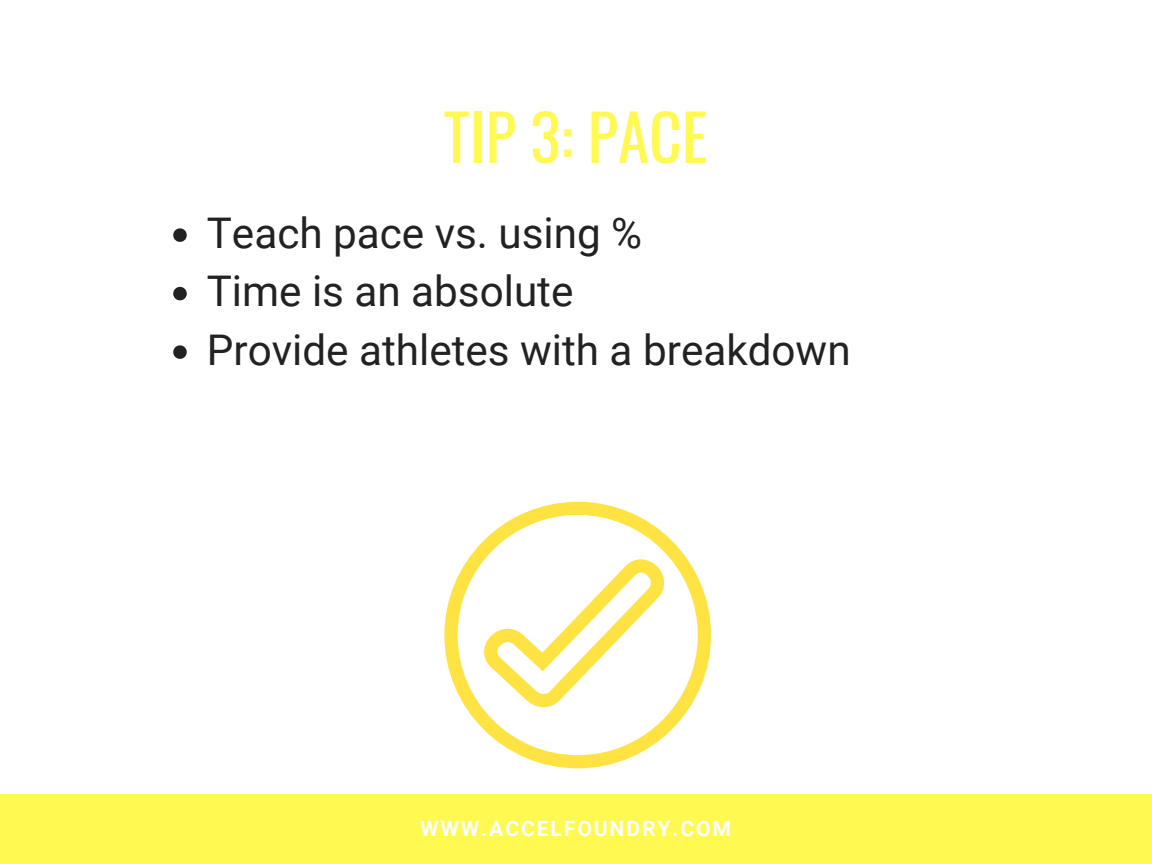
<style>
.page{position:relative;width:1152px;height:864px;background:#fff}
.page>*{position:absolute;margin:0;border:0;box-sizing:border-box;transform-origin:0 0}
.t1{font:63.45px "Oswald";color:#fff952}
.t2{font:42.3px/58.5px "Roboto";color:#222}
.t3{font:700 21.15px "Roboto";letter-spacing:.09em;color:#fff}
</style>
<div class="page">
<svg style="left:173px;top:228px;width:14px;height:14px"></svg>
<svg style="left:173px;top:287px;width:14px;height:13px"></svg>
<svg style="left:173px;top:345px;width:14px;height:14px"></svg>
<svg style="left:444px;top:502px;width:267px;height:266px"></svg>
<svg style="left:482px;top:559px;width:184px;height:148px"></svg>
<div style="left:0;top:794px;width:1152px;height:70px;background:#fff952"></div>
<h1 class="t1" style="left:443px;top:87px;width:266px">TIP 3: PACE</h1>
<p class="t2" style="left:207px;top:204px;width:645px">Teach pace vs. using %<br>Time is an absolute<br>Provide athletes with a breakdown</p>
<p class="t3" style="left:420px;top:816px;width:312px">WWW.ACCELFOUNDRY.COM</p>
</div>
